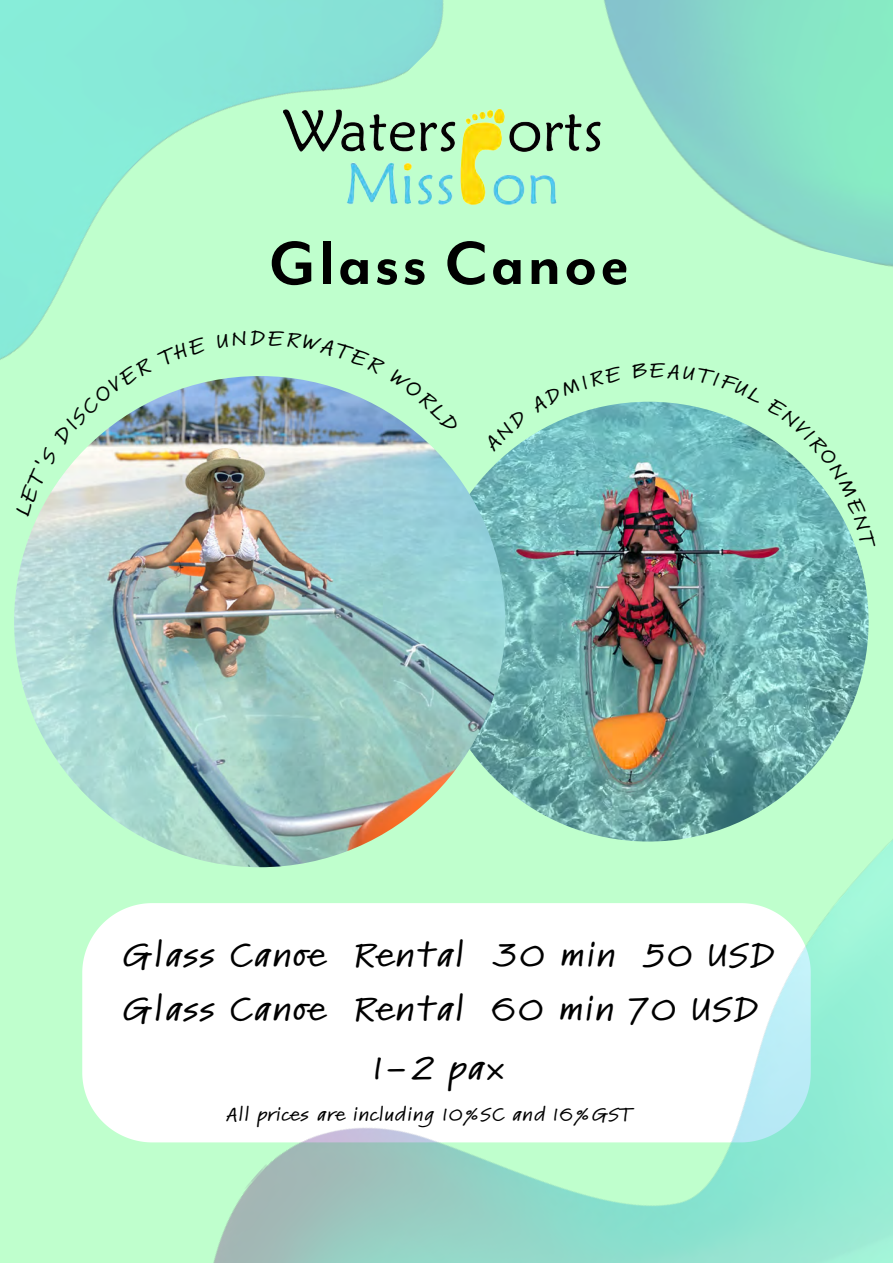
<style>
.page{position:relative;width:893px;height:1263px;background:#bfffcd}
.page>*{position:absolute;margin:0;border:0;box-sizing:border-box;transform-origin:0 0}
.t1{font:700 70.05px "Mr Eaves Mod OT";letter-spacing:.04em;color:#000}
.t2{font:600 expanded 31.65px/53.8px "Kremlin Pro";letter-spacing:.055em;color:#000}
.t3{font:600 expanded 18.45px "Kremlin Pro";color:#000}
.t4{font:600 expanded 17.4px "Kremlin Pro";letter-spacing:.055em;color:#000}
</style>
<div class="page">
<svg style="left:82px;top:903px;width:90px;height:239px;background:#f7fff9"></svg>
<img style="left:172px;top:401px;width:721px;height:862px">
<img style="left:604px;top:0;width:289px;height:267px">
<img style="left:0;top:0;width:483px;height:483px">
<img style="left:14px;top:376px;width:491px;height:491px;border-radius:246px">
<img style="left:283px;top:94px;width:326px;height:129px">
<svg style="left:484px;top:401px;width:138px;height:52px"></svg>
<svg style="left:667px;top:401px;width:209px;height:148px"></svg>
<img style="left:15px;top:337px;width:192px;height:180px">
<svg style="left:217px;top:330px;width:243px;height:103px"></svg>
<h1 class="t1" style="left:269px;top:223px;width:362px">Glass Canoe</h1>
<p class="t3" style="left:649px;top:357px;width:16px">E</p>
<p class="t2" style="left:122px;top:928px;width:653px">Glass Canoe Rental 30 min 50 USD<br>Glass Canoe Rental 60 min 70 USD</p>
<p class="t2" style="left:374px;top:1042px;width:130px">1-2 pax</p>
<p class="t4" style="left:226px;top:1102px;width:408px">All prices are including 10%SC and 16%GST</p>
</div>
